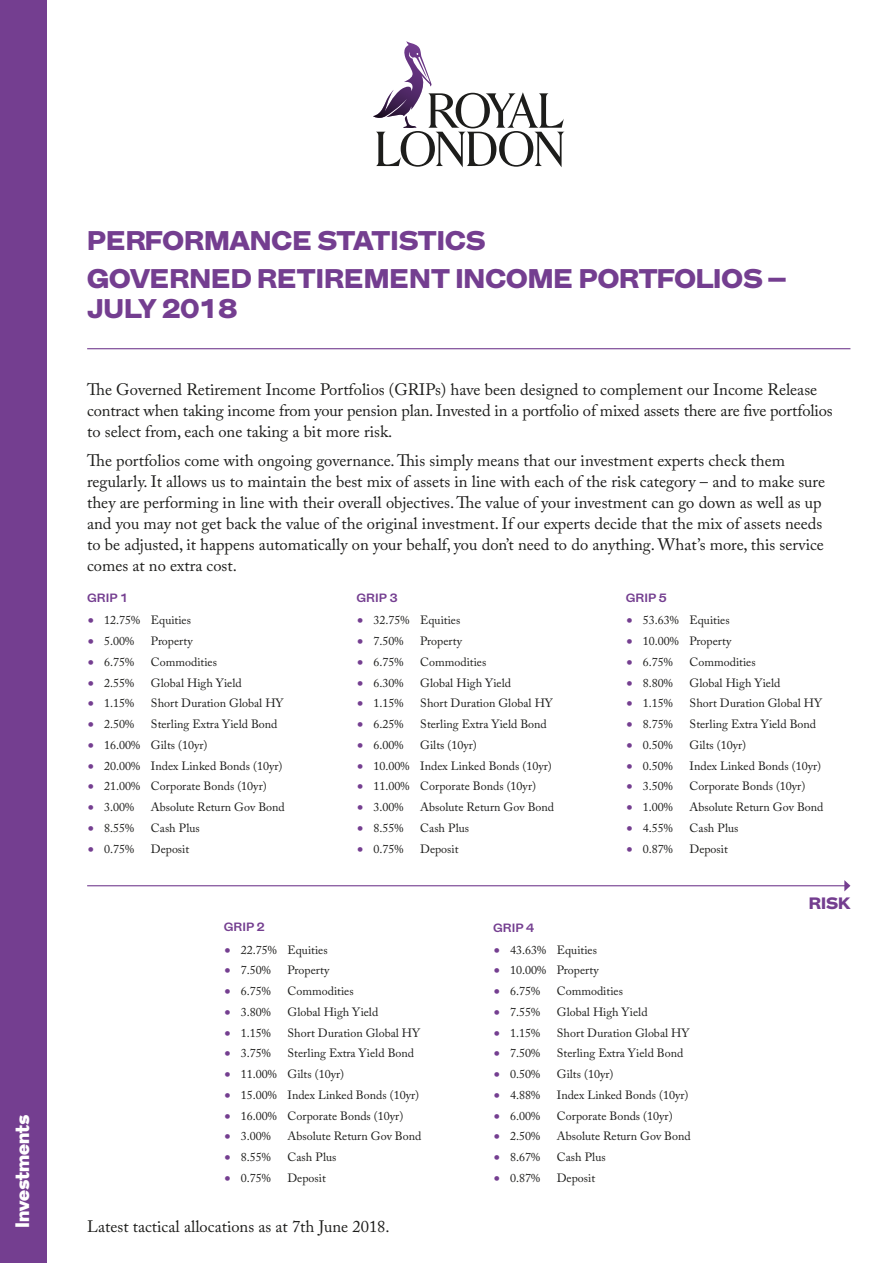
<style>
.page{position:relative;width:893px;height:1263px;background:#fff}
.page>*{position:absolute;margin:0;border:0;box-sizing:border-box;transform-origin:0 0}
.t1{font:900 27px/38.5px "Grot";color:#743e90}
.t2{font:900 19.5px "Grot";color:#fff}
.t3{font:16.5px/21px "Adobe Caslon Pro";color:#1d1d1b}
.t4{font:900 16.5px "Grot";color:#743e90}
.t5{font:12px "Adobe Caslon Pro";color:#1d1d1b}
.t6{font:700 12px "Grot";color:#743e90}
.s1{font-family:"Big Caslon";font-weight:500;font-size:13.5px;color:#743e90}
</style>
<div class="page">
<div style="left:0;top:0;width:47px;height:1263px;background:#743e90"></div>
<svg style="left:373px;top:41px;width:192px;height:126px"></svg>
<hr style="left:87px;top:348px;width:763px;height:1px;background:#743e90">
<hr style="left:87px;top:885px;width:758px;height:1px;background:#743e90">
<svg style="left:844px;top:880px;width:6px;height:11px"></svg>
<h2 class="t2" style="left:9px;top:1228px;width:114px;rotate:-90deg">Investments</h2>
<h1 class="t1" style="left:87px;top:223px;width:701px">PERFORMANCE STATISTICS<br>GOVERNED RETIREMENT INCOME PORTFOLIOS –</h1>
<h1 class="t1" style="left:87px;top:291px;width:152px">JULY 2018</h1>
<p class="t3" style="left:87px;top:378px;width:747px">The Governed Retirement Income Portfolios (GRIPs) have been designed to complement our Income Release contract when taking income from your pension plan. Invested in a portfolio of mixed assets there are five portfolios to select from, each one taking a bit more risk.</p>
<p class="t3" style="left:87px;top:450px;width:739px">The portfolios come with ongoing governance. This simply means that our investment experts check them regularly. It allows us to maintain the best mix of assets in line with each of the risk category – and to make sure they are performing in line with their overall objectives. The value of your investment can go down as well as up and you may not get back the value of the original investment. If our experts decide that the mix of assets needs to be adjusted, it happens automatically on your behalf, you don’t need to do anything. What’s more, this service comes at no extra cost.</p>
<p class="t6" style="left:87px;top:590px;width:43px">GRIP 1</p>
<p class="t5" style="left:87px;top:613px;width:105px"><span class="s1">•</span> 12.75% Equities</p>
<p class="t5" style="left:87px;top:634px;width:49px"><span class="s1">•</span> 5.00%</p>
<p class="t5" style="left:151px;top:634px;width:43px">Property</p>
<p class="t5" style="left:87px;top:655px;width:49px"><span class="s1">•</span> 6.75%</p>
<p class="t5" style="left:151px;top:655px;width:68px">Commodities</p>
<p class="t5" style="left:87px;top:675px;width:49px"><span class="s1">•</span> 2.55%</p>
<p class="t5" style="left:151px;top:675px;width:92px">Global High Yield</p>
<p class="t5" style="left:87px;top:696px;width:49px"><span class="s1">•</span> 1.15%</p>
<p class="t5" style="left:151px;top:696px;width:134px">Short Duration Global HY</p>
<p class="t5" style="left:87px;top:717px;width:49px"><span class="s1">•</span> 2.50%</p>
<p class="t5" style="left:151px;top:717px;width:128px">Sterling Extra Yield Bond</p>
<p class="t5" style="left:87px;top:738px;width:122px"><span class="s1">•</span> 16.00% Gilts (10yr)</p>
<p class="t5" style="left:87px;top:758px;width:197px"><span class="s1">•</span> 20.00% Index Linked Bonds (10yr)</p>
<p class="t5" style="left:87px;top:779px;width:181px"><span class="s1">•</span> 21.00% Corporate Bonds (10yr)</p>
<p class="t5" style="left:87px;top:800px;width:49px"><span class="s1">•</span> 3.00%</p>
<p class="t5" style="left:151px;top:800px;width:135px">Absolute Return Gov Bond</p>
<p class="t5" style="left:87px;top:821px;width:49px"><span class="s1">•</span> 8.55%</p>
<p class="t5" style="left:151px;top:821px;width:50px">Cash Plus</p>
<p class="t5" style="left:87px;top:841px;width:49px"><span class="s1">•</span> 0.75%</p>
<p class="t5" style="left:151px;top:841px;width:40px">Deposit</p>
<p class="t6" style="left:356px;top:590px;width:43px">GRIP 3</p>
<p class="t5" style="left:356px;top:613px;width:105px"><span class="s1">•</span> 32.75% Equities</p>
<p class="t5" style="left:356px;top:634px;width:49px"><span class="s1">•</span> 7.50%</p>
<p class="t5" style="left:420px;top:634px;width:43px">Property</p>
<p class="t5" style="left:356px;top:655px;width:49px"><span class="s1">•</span> 6.75%</p>
<p class="t5" style="left:420px;top:655px;width:68px">Commodities</p>
<p class="t5" style="left:356px;top:675px;width:49px"><span class="s1">•</span> 6.30%</p>
<p class="t5" style="left:420px;top:675px;width:92px">Global High Yield</p>
<p class="t5" style="left:356px;top:696px;width:49px"><span class="s1">•</span> 1.15%</p>
<p class="t5" style="left:420px;top:696px;width:134px">Short Duration Global HY</p>
<p class="t5" style="left:356px;top:717px;width:49px"><span class="s1">•</span> 6.25%</p>
<p class="t5" style="left:420px;top:717px;width:128px">Sterling Extra Yield Bond</p>
<p class="t5" style="left:356px;top:738px;width:49px"><span class="s1">•</span> 6.00%</p>
<p class="t5" style="left:420px;top:738px;width:58px">Gilts (10yr)</p>
<p class="t5" style="left:356px;top:758px;width:197px"><span class="s1">•</span> 10.00% Index Linked Bonds (10yr)</p>
<p class="t5" style="left:356px;top:779px;width:181px"><span class="s1">•</span> 11.00% Corporate Bonds (10yr)</p>
<p class="t5" style="left:356px;top:800px;width:49px"><span class="s1">•</span> 3.00%</p>
<p class="t5" style="left:420px;top:800px;width:135px">Absolute Return Gov Bond</p>
<p class="t5" style="left:356px;top:821px;width:49px"><span class="s1">•</span> 8.55%</p>
<p class="t5" style="left:420px;top:821px;width:50px">Cash Plus</p>
<p class="t5" style="left:356px;top:841px;width:49px"><span class="s1">•</span> 0.75%</p>
<p class="t5" style="left:420px;top:841px;width:40px">Deposit</p>
<p class="t6" style="left:626px;top:590px;width:43px">GRIP 5</p>
<p class="t5" style="left:626px;top:613px;width:105px"><span class="s1">•</span> 53.63% Equities</p>
<p class="t5" style="left:626px;top:634px;width:107px"><span class="s1">•</span> 10.00% Property</p>
<p class="t5" style="left:626px;top:655px;width:49px"><span class="s1">•</span> 6.75%</p>
<p class="t5" style="left:690px;top:655px;width:68px">Commodities</p>
<p class="t5" style="left:626px;top:675px;width:49px"><span class="s1">•</span> 8.80%</p>
<p class="t5" style="left:690px;top:675px;width:92px">Global High Yield</p>
<p class="t5" style="left:626px;top:696px;width:49px"><span class="s1">•</span> 1.15%</p>
<p class="t5" style="left:690px;top:696px;width:134px">Short Duration Global HY</p>
<p class="t5" style="left:626px;top:717px;width:49px"><span class="s1">•</span> 8.75%</p>
<p class="t5" style="left:690px;top:717px;width:128px">Sterling Extra Yield Bond</p>
<p class="t5" style="left:626px;top:738px;width:49px"><span class="s1">•</span> 0.50%</p>
<p class="t5" style="left:690px;top:738px;width:58px">Gilts (10yr)</p>
<p class="t5" style="left:626px;top:758px;width:49px"><span class="s1">•</span> 0.50%</p>
<p class="t5" style="left:690px;top:758px;width:133px">Index Linked Bonds (10yr)</p>
<p class="t5" style="left:626px;top:779px;width:49px"><span class="s1">•</span> 3.50%</p>
<p class="t5" style="left:690px;top:779px;width:117px">Corporate Bonds (10yr)</p>
<p class="t5" style="left:626px;top:800px;width:49px"><span class="s1">•</span> 1.00%</p>
<p class="t5" style="left:690px;top:800px;width:135px">Absolute Return Gov Bond</p>
<p class="t5" style="left:626px;top:821px;width:49px"><span class="s1">•</span> 4.55%</p>
<p class="t5" style="left:690px;top:821px;width:50px">Cash Plus</p>
<p class="t5" style="left:626px;top:841px;width:49px"><span class="s1">•</span> 0.87%</p>
<p class="t5" style="left:690px;top:841px;width:40px">Deposit</p>
<p class="t6" style="left:224px;top:919px;width:43px">GRIP 2</p>
<p class="t5" style="left:224px;top:942px;width:105px"><span class="s1">•</span> 22.75% Equities</p>
<p class="t5" style="left:224px;top:963px;width:49px"><span class="s1">•</span> 7.50%</p>
<p class="t5" style="left:288px;top:963px;width:43px">Property</p>
<p class="t5" style="left:224px;top:984px;width:49px"><span class="s1">•</span> 6.75%</p>
<p class="t5" style="left:288px;top:984px;width:68px">Commodities</p>
<p class="t5" style="left:224px;top:1004px;width:49px"><span class="s1">•</span> 3.80%</p>
<p class="t5" style="left:288px;top:1004px;width:92px">Global High Yield</p>
<p class="t5" style="left:224px;top:1025px;width:49px"><span class="s1">•</span> 1.15%</p>
<p class="t5" style="left:288px;top:1025px;width:134px">Short Duration Global HY</p>
<p class="t5" style="left:224px;top:1046px;width:49px"><span class="s1">•</span> 3.75%</p>
<p class="t5" style="left:288px;top:1046px;width:128px">Sterling Extra Yield Bond</p>
<p class="t5" style="left:224px;top:1067px;width:122px"><span class="s1">•</span> 11.00% Gilts (10yr)</p>
<p class="t5" style="left:224px;top:1087px;width:197px"><span class="s1">•</span> 15.00% Index Linked Bonds (10yr)</p>
<p class="t5" style="left:224px;top:1108px;width:181px"><span class="s1">•</span> 16.00% Corporate Bonds (10yr)</p>
<p class="t5" style="left:224px;top:1129px;width:49px"><span class="s1">•</span> 3.00%</p>
<p class="t5" style="left:288px;top:1129px;width:135px">Absolute Return Gov Bond</p>
<p class="t5" style="left:224px;top:1150px;width:49px"><span class="s1">•</span> 8.55%</p>
<p class="t5" style="left:288px;top:1150px;width:50px">Cash Plus</p>
<p class="t5" style="left:224px;top:1170px;width:49px"><span class="s1">•</span> 0.75%</p>
<p class="t5" style="left:288px;top:1170px;width:40px">Deposit</p>
<h3 class="t3" style="left:87px;top:1216px;width:304px">Latest tactical allocations as at 7th June 2018.</h3>
<p class="t6" style="left:493px;top:919px;width:43px">GRIP 4</p>
<p class="t5" style="left:493px;top:942px;width:105px"><span class="s1">•</span> 43.63% Equities</p>
<p class="t5" style="left:493px;top:963px;width:107px"><span class="s1">•</span> 10.00% Property</p>
<p class="t5" style="left:493px;top:984px;width:49px"><span class="s1">•</span> 6.75%</p>
<p class="t5" style="left:557px;top:984px;width:68px">Commodities</p>
<p class="t5" style="left:493px;top:1004px;width:49px"><span class="s1">•</span> 7.55%</p>
<p class="t5" style="left:557px;top:1004px;width:92px">Global High Yield</p>
<p class="t5" style="left:493px;top:1025px;width:49px"><span class="s1">•</span> 1.15%</p>
<p class="t5" style="left:557px;top:1025px;width:134px">Short Duration Global HY</p>
<p class="t5" style="left:493px;top:1046px;width:49px"><span class="s1">•</span> 7.50%</p>
<p class="t5" style="left:557px;top:1046px;width:128px">Sterling Extra Yield Bond</p>
<p class="t5" style="left:493px;top:1067px;width:49px"><span class="s1">•</span> 0.50%</p>
<p class="t5" style="left:557px;top:1067px;width:58px">Gilts (10yr)</p>
<p class="t5" style="left:493px;top:1087px;width:49px"><span class="s1">•</span> 4.88%</p>
<p class="t5" style="left:557px;top:1087px;width:133px">Index Linked Bonds (10yr)</p>
<p class="t5" style="left:493px;top:1108px;width:49px"><span class="s1">•</span> 6.00%</p>
<p class="t5" style="left:557px;top:1108px;width:117px">Corporate Bonds (10yr)</p>
<p class="t5" style="left:493px;top:1129px;width:49px"><span class="s1">•</span> 2.50%</p>
<p class="t5" style="left:557px;top:1129px;width:135px">Absolute Return Gov Bond</p>
<p class="t5" style="left:493px;top:1150px;width:49px"><span class="s1">•</span> 8.67%</p>
<p class="t5" style="left:557px;top:1150px;width:50px">Cash Plus</p>
<p class="t5" style="left:493px;top:1170px;width:49px"><span class="s1">•</span> 0.87%</p>
<p class="t5" style="left:557px;top:1170px;width:40px">Deposit</p>
<h3 class="t4" style="left:809px;top:891px;width:43px">RISK</h3>
</div>
